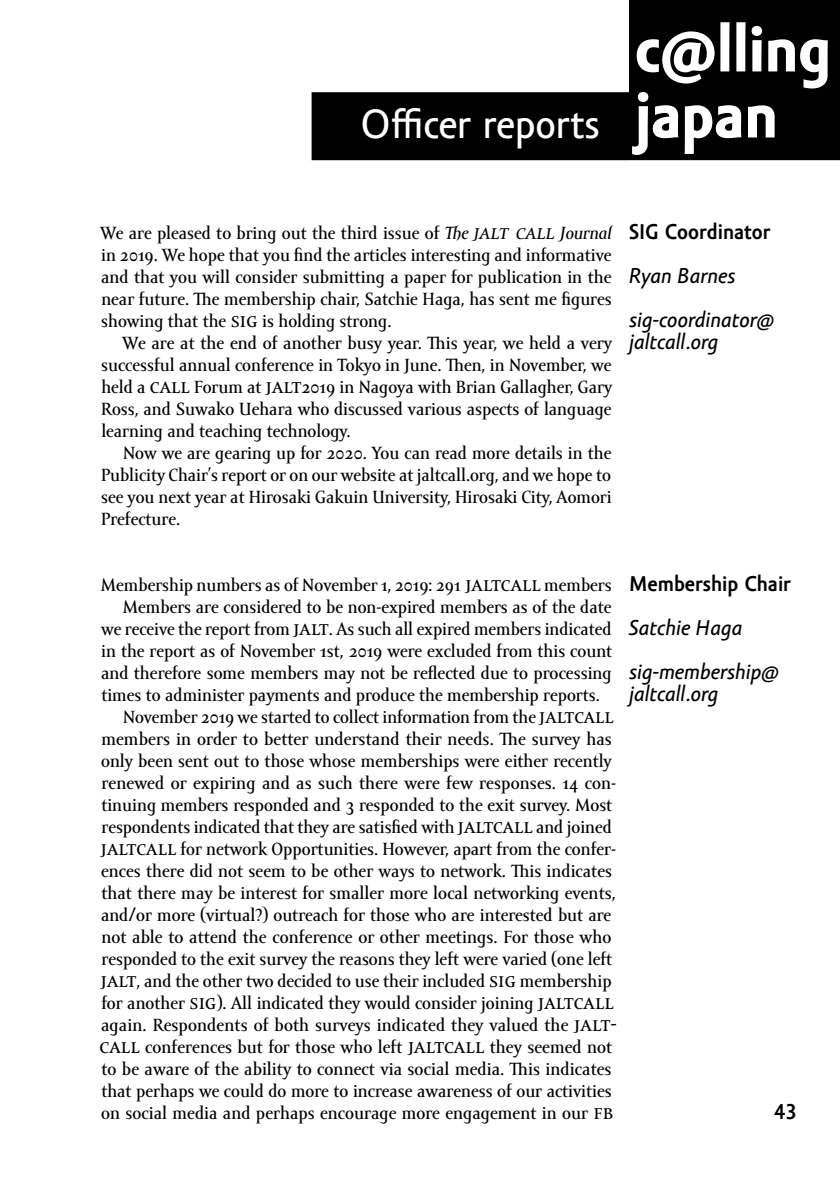
<style>
.page{position:relative;width:840px;height:1191px;background:#fff}
.page>*{position:absolute;margin:0;border:0;box-sizing:border-box;transform-origin:0 0}
.t1{font:700 66px "Amor Sans Text Pro";letter-spacing:-.015em;color:#fff}
.t2{font:42px "Amor Sans Text Pro";letter-spacing:-.005em;color:#fff}
.Sidehead_2{font:italic 22px/22px "Amor Sans Text Pro";color:#000}
.Sidehead_2_No_Above{font:italic 22px/22px "Amor Sans Text Pro";color:#000}
.Sidehead{font:700 22px "Amor Sans Pro";color:#000}
.Page_Number{font:700 22px "Amor Sans Pro";color:#000}
.Body_without_JALT{font:18px/22px "Amor Serif Text Pro";color:#000;text-align:justify}
.First_Body{font:18px/22px "Amor Serif Text Pro";color:#000;text-align:justify}
.s1{font-weight:700;font-size:66px}
.s2{font-style:italic}
.s3{font-family:"Amor Serif Pro";font-style:italic;font-size:23px}
.s4{font-family:"Amor Serif Pro";font-size:23px}
</style>
<div class="page">
<div style="left:628px;top:0;width:211px;height:160px;background:#000"></div>
<div style="left:311px;top:92px;width:317px;height:68px;background:#000"></div>
<h1 class="t1" style="left:634px;top:16px;width:198px">c@lling</h1>
<p class="t2" style="left:360px;top:101px;width:419px">Officer reports <span class="s1">japan</span></p>
<p class="First_Body" style="left:100px;top:223px;width:512px">We are pleased to bring out the third issue of <span class="s2">The</span> <span class="s3">jalt call</span> <span class="s2">Journal </span>in 2019. We hope that you find the articles interesting and informative and that you will consider submitting a paper for publication in the near future. The membership chair, Satchie Haga, has sent me figures showing that the <span class="s4">sig</span> is holding strong.</p>
<p class="Body_without_JALT" style="left:101px;top:333px;width:512px;text-indent:21px">We are at the end of another busy year. This year, we held a very successful annual conference in Tokyo in June. Then, in November, we held a <span class="s4">call</span> Forum at <span class="s4">jalt</span>2019 in Nagoya with Brian Gallagher, Gary Ross, and Suwako Uehara who discussed various aspects of language learning and teaching technology.</p>
<p class="Body_without_JALT" style="left:101px;top:443px;width:511px;text-indent:22px">Now we are gearing up for 2020. You can read more details in the Publicity Chair’s report or on our website at jaltcall.org, and we hope to see you next year at Hirosaki Gakuin University, Hirosaki City, Aomori Prefecture.</p>
<p class="Sidehead" style="left:628px;top:219px;width:143px">SIG Coordinator</p>
<p class="Sidehead_2" style="left:628px;top:265px;width:108px">Ryan Barnes</p>
<p class="Sidehead_2" style="left:628px;top:309px;width:147px">sig-coordinator@ jaltcall.org</p>
<p class="First_Body" style="left:101px;top:575px;width:512px">Membership numbers as of November 1, 2019: 291 <span class="s4">jaltcall</span> members</p>
<p class="Body_without_JALT" style="left:101px;top:597px;width:512px;text-indent:22px">Members are considered to be non-expired members as of the date we receive the report from <span class="s4">jalt</span>. As such all expired members indicated in the report as of November 1st, 2019 were excluded from this count and therefore some members may not be reflected due to processing times to administer payments and produce the membership reports.</p>
<p class="Body_without_JALT" style="left:99px;top:707px;width:518px;text-align:left;text-indent:24px">November 2019 we started to collect information from the <span class="s4">jaltcall </span>members in order to better understand their needs. The survey has only been sent out to those whose memberships were either recently renewed or expiring and as such there were few responses. 14 con&shy;tinuing members responded and 3 responded to the exit survey. Most respondents indicated that they are satisfied with <span class="s4">jaltcall</span> and joined <span class="s4">jaltcall</span> for network Opportunities. However, apart from the confer&shy;ences there did not seem to be other ways to network. This indicates that there may be interest for smaller more local networking events, and/or more (virtual?) outreach for those who are interested but are not able to attend the conference or other meetings. For those who responded to the exit survey the reasons they left were varied (one left <span class="s4">jalt</span>, and the other two decided to use their included <span class="s4">sig</span> membership for another <span class="s4">sig</span>). All indicated they would consider joining <span class="s4">jaltcall </span>again. Respondents of both surveys indicated they valued the <span class="s4">jalt&shy;call</span> conferences but for those who left <span class="s4">jaltcall</span> they seemed not to be aware of the ability to connect via social media. This indicates that perhaps we could do more to increase awareness of our activities on social media and perhaps encourage more engagement in our <span class="s4">fb</span></p>
<p class="Sidehead" style="left:628px;top:571px;width:163px">Membership Chair</p>
<p class="Sidehead_2_No_Above" style="left:628px;top:617px;width:115px">Satchie Haga</p>
<p class="Sidehead_2_No_Above" style="left:628px;top:661px;width:152px">sig-membership@ jaltcall.org</p>
<p class="Page_Number" style="left:773px;top:1099px;width:24px">43</p>
</div>
